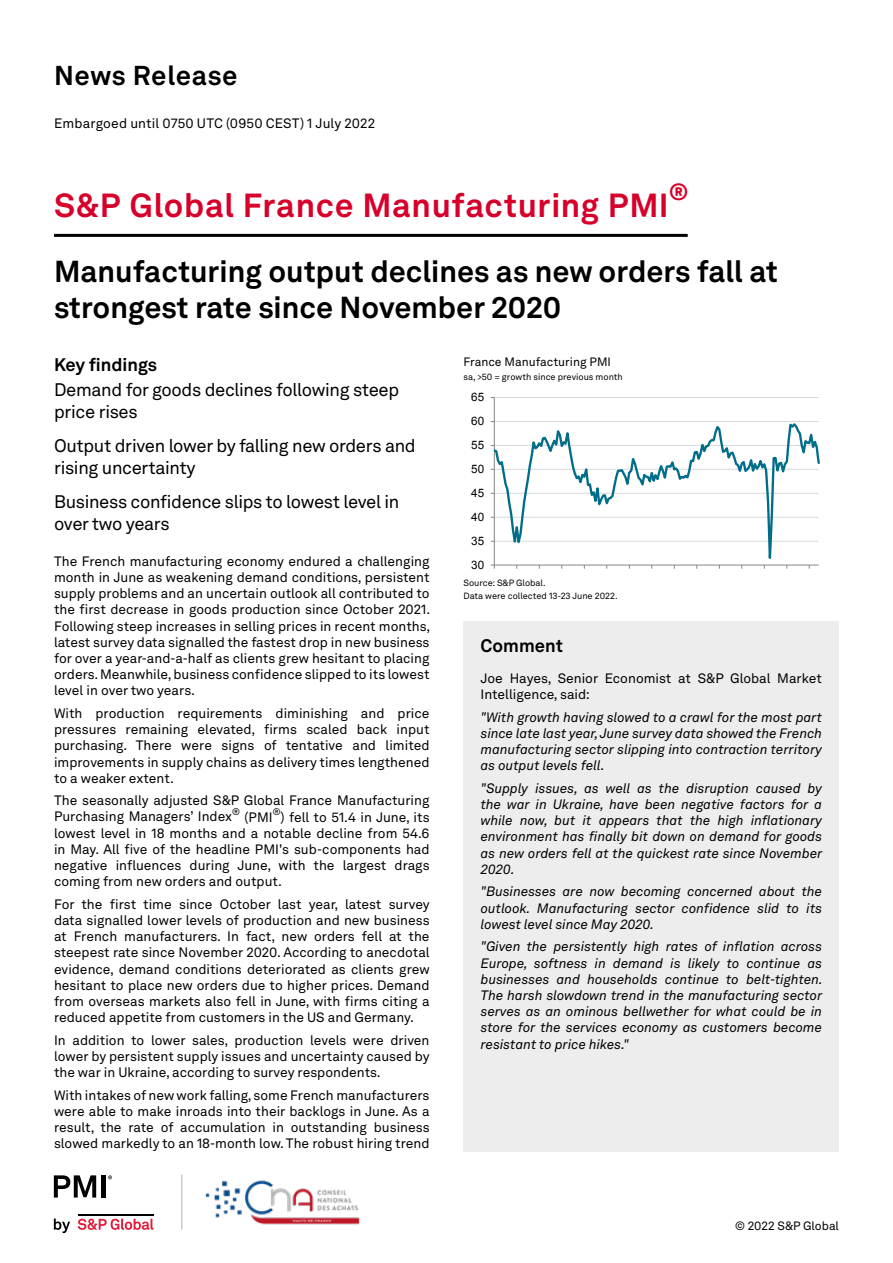
<style>
.page{position:relative;width:893px;height:1263px;background:#fff}
.page>*{position:absolute;margin:0;border:0;box-sizing:border-box;transform-origin:0 0}
.t1{font:700 33px "Akkurat LL";letter-spacing:.02em;color:#d6002a}
.t2{font:700 30px/36px "Akkurat LL";color:#000}
.t3{font:700 27px "Akkurat LL";letter-spacing:.025em;color:#000}
.t4{font:700 23.25px "Akkurat LL";color:#d6002a}
.t5{font:18px/21.6px "Akkurat LL";letter-spacing:-.02em;color:#000}
.t6{font:700 18px "Akkurat LL";color:#000}
.t7{font:13.5px/16.2px "Akkurat LL";color:#000;text-align:justify}
.t8{font:italic 13.5px/16.2px "Akkurat LL";color:#000;text-align:justify}
.t9{font:12px "Akkurat LL";color:#000}
.t10{font:11.7px "Arial";color:#000}
.t11{font:9.45px "Akkurat LL";color:#000}
.t12{font:9px "Akkurat LL";color:#000}
</style>
<div class="page">
<hr style="left:494px;top:397px;width:325px;height:1px;background:#d9d9d9">
<hr style="left:494px;top:397px;width:1px;height:168px;background:#868686">
<svg style="left:494px;top:419px;width:325px;height:147px"></svg>
<hr style="left:54px;top:234px;width:634px;height:3px;background:#000">
<div style="left:464px;top:621px;width:375px;height:51px;background:#ededed"></div>
<div style="left:463px;top:672px;width:376px;height:480px;background:#ededed"></div>
<img style="left:182px;top:1174px;width:178px;height:56px">
<svg style="left:54px;top:1218px;width:16px;height:15px"></svg>
<svg style="left:78px;top:1218px;width:75px;height:12px"></svg>
<hr style="left:78px;top:1213px;width:75px;height:2px;background:#000">
<svg style="left:54px;top:1175px;width:42px;height:22px"></svg>
<div style="left:101px;top:1175px;width:5px;height:22px;background:#000"></div>
<svg style="left:108px;top:1175px;width:4px;height:4px"></svg>
<h3 class="t3" style="left:54px;top:55px;width:185px">News Release</h3>
<p class="t7" style="left:54px;top:114px;width:323px">Embargoed until 0750 UTC (0950 CEST) 1 July 2022</p>
<h3 class="t4" style="left:669px;top:174px;width:21px">®</h3>
<h1 class="t1" style="left:54px;top:180px;width:616px">S&amp;P Global France Manufacturing PMI</h1>
<h2 class="t2" style="left:54px;top:252px;width:725px">Manufacturing output declines as new orders fall at strongest rate since November 2020</h2>
<h3 class="t6" style="left:54px;top:351px;width:105px">Key findings</h3>
<p class="t9" style="left:463px;top:353px;width:149px">France Manufacturing PMI</p>
<p class="t12" style="left:463px;top:370px;width:161px">sa, &gt;50 = growth since previous month</p>
<h3 class="t5" style="left:54px;top:378px;width:347px">Demand for goods declines following steep price rises</h3>
<h3 class="t5" style="left:54px;top:434px;width:363px">Output driven lower by falling new orders and rising uncertainty</h3>
<h3 class="t5" style="left:54px;top:490px;width:347px">Business confidence slips to lowest level in over two years</h3>
<p class="t10" style="left:471px;top:389px;width:14px">65</p>
<p class="t10" style="left:471px;top:413px;width:14px">60</p>
<p class="t10" style="left:471px;top:437px;width:14px">55</p>
<p class="t10" style="left:471px;top:461px;width:14px">50</p>
<p class="t10" style="left:471px;top:485px;width:14px">45</p>
<p class="t10" style="left:471px;top:509px;width:14px">40</p>
<p class="t7" style="left:54px;top:552px;width:378px">The French manufacturing economy endured a challenging month in June as weakening demand conditions, persistent supply problems and an uncertain outlook all contributed to the first decrease in goods production since October 2021.<br>Following steep increases in selling prices in recent months, latest survey data signalled the fastest drop in new business for over a year-and-a-half as clients grew hesitant to placing orders. Meanwhile, business confidence slipped to its lowest level in over two years.</p>
<p class="t7" style="left:54px;top:704px;width:377px">With production requirements diminishing and price pressures remaining elevated, firms scaled back input purchasing. There were signs of tentative and limited improvements in supply chains as delivery times lengthened to a weaker extent.</p>
<p class="t7" style="left:54px;top:792px;width:377px">The seasonally adjusted S&amp;P Global France Manufacturing<br>Purchasing Managers’ Index</p>
<p class="t11" style="left:232px;top:804px;width:9px">®</p>
<p class="t7" style="left:245px;top:808px;width:30px">(PMI</p>
<p class="t11" style="left:273px;top:804px;width:9px">®</p>
<p class="t7" style="left:54px;top:808px;width:377px;text-indent:227px">) fell to 51.4 in June, its lowest level in 18 months and a notable decline from 54.6 in May. All five of the headline PMI's sub-components had negative influences during June, with the largest drags coming from new orders and output.</p>
<p class="t7" style="left:54px;top:895px;width:377px">For the first time since October last year, latest survey data signalled lower levels of production and new business at French manufacturers. In fact, new orders fell at the steepest rate since November 2020. According to anecdotal evidence, demand conditions deteriorated as clients grew hesitant to place new orders due to higher prices. Demand from overseas markets also fell in June, with firms citing a reduced appetite from customers in the US and Germany.</p>
<p class="t7" style="left:54px;top:1031px;width:377px">In addition to lower sales, production levels were driven lower by persistent supply issues and uncertainty caused by the war in Ukraine, according to survey respondents.</p>
<p class="t7" style="left:54px;top:1086px;width:377px">With intakes of new work falling, some French manufacturers were able to make inroads into their backlogs in June. As a result, the rate of accumulation in outstanding business slowed markedly to an 18-month low. The robust hiring trend</p>
<p class="t10" style="left:471px;top:533px;width:14px">35</p>
<p class="t10" style="left:471px;top:557px;width:14px">30</p>
<p class="t12" style="left:463px;top:576px;width:84px">Source: S&amp;P Global.</p>
<p class="t12" style="left:463px;top:589px;width:156px">Data were collected 13-23 June 2022.</p>
<h3 class="t6" style="left:481px;top:632px;width:84px">Comment</h3>
<p class="t7" style="left:480px;top:669px;width:343px">Joe Hayes, Senior Economist at S&amp;P Global Market<br>Intelligence, said:</p>
<p class="t8" style="left:480px;top:708px;width:343px">"With growth having slowed to a crawl for the most part since late last year, June survey data showed the French manufacturing sector slipping into contraction territory as output levels fell.</p>
<p class="t8" style="left:480px;top:779px;width:343px">"Supply issues, as well as the disruption caused by the war in Ukraine, have been negative factors for a while now, but it appears that the high inflationary environment has finally bit down on demand for goods as new orders fell at the quickest rate since November 2020.</p>
<p class="t8" style="left:480px;top:883px;width:343px">"Businesses are now becoming concerned about the outlook. Manufacturing sector confidence slid to its lowest level since May 2020.</p>
<p class="t8" style="left:480px;top:938px;width:344px">"Given the persistently high rates of inflation across Europe, softness in demand is likely to continue as businesses and households continue to belt-tighten.<br>The harsh slowdown trend in the manufacturing sector serves as an ominous bellwether for what could be in store for the services economy as customers become resistant to price hikes."</p>
<p class="t9" style="left:735px;top:1216px;width:105px">© 2022 S&amp;P Global</p>
</div>
